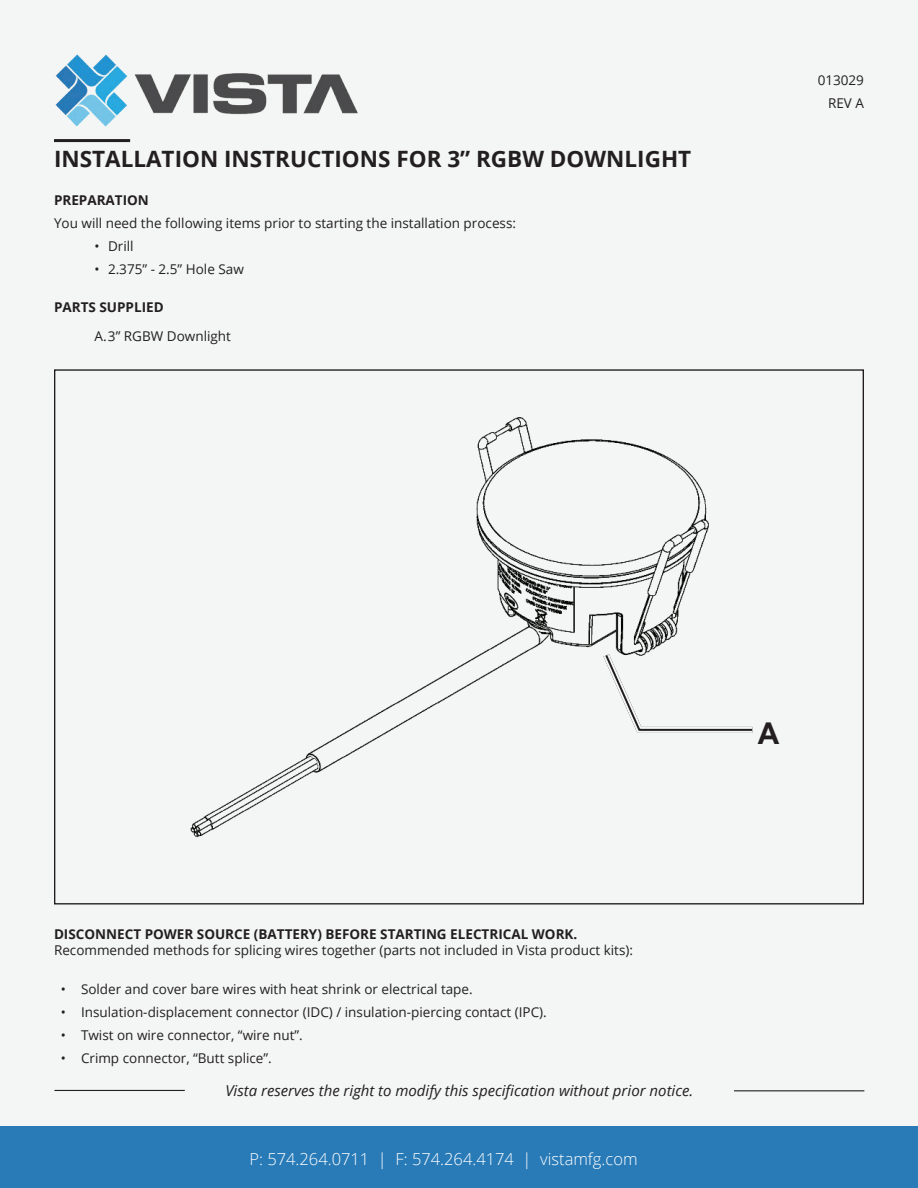
<style>
.page{position:relative;width:918px;height:1188px;background:#fff}
.page>*{position:absolute;margin:0;border:0;box-sizing:border-box;transform-origin:0 0}
.t1{font:700 30px "Arial";color:#231f20}
.t2{font:700 22.5px "Open Sans";color:#231f20}
.t3{font:300 16.5px "Open Sans";color:#fff}
.t4{font:italic 15px "Open Sans";color:#231f20}
.t5{font:13.5px/23px "Open Sans";color:#231f20;text-align:right}
.t6{font:700 13.5px "Open Sans";color:#231f20}
</style>
<div class="page">
<div style="left:0;top:0;width:918px;height:1126px;background:#f3f6f4"></div>
<div style="left:0;top:1126px;width:918px;height:62px;background:#297bb8"></div>
<hr style="left:54px;top:1090px;width:131px;height:1px;background:#231f20">
<hr style="left:734px;top:1090px;width:130px;height:1px;background:#231f20">
<hr style="left:54px;top:139px;width:76px;height:3px;background:#231f20">
<img style="left:190px;top:417px;width:519px;height:421px">
<img style="left:55px;top:54px;width:303px;height:73px">
<svg style="left:598px;top:647px;width:155px;height:89px"></svg>
<h2 class="t2" style="left:54px;top:150px;width:639px">INSTALLATION INSTRUCTIONS FOR 3” RGBW DOWNLIGHT</h2>
<p class="t6" style="left:54px;top:195px;width:96px">PREPARATION</p>
<p class="t5" style="left:54px;top:213px;width:464px">You will need the following items prior to starting the installation process:</p>
<p class="t5" style="left:94px;top:236px;width:41px">• Drill</p>
<p class="t5" style="left:94px;top:259px;width:151px">• 2.375” - 2.5” Hole Saw</p>
<p class="t6" style="left:54px;top:302px;width:111px">PARTS SUPPLIED</p>
<p class="t5" style="left:94px;top:326px;width:138px">A. 3” RGBW Downlight</p>
<p class="t5" style="left:818px;top:70px;width:48px">013029<br>REV A</p>
<h1 class="t1" style="left:758px;top:716px;width:23px">A</h1>
<p class="t6" style="left:54px;top:929px;width:525px">DISCONNECT POWER SOURCE (BATTERY) BEFORE STARTING ELECTRICAL WORK.</p>
<p class="t5" style="left:54px;top:940px;width:581px">Recommended methods for splicing wires together (parts not included in Vista product kits):</p>
<p class="t5" style="left:61px;top:979px;width:414px">• Solder and cover bare wires with heat shrink or electrical tape.</p>
<p class="t5" style="left:61px;top:1002px;width:488px">• Insulation-displacement connector (IDC) / insulation-piercing contact (IPC).</p>
<p class="t5" style="left:61px;top:1025px;width:244px">• Twist on wire connector, “wire nut”.</p>
<p class="t5" style="left:61px;top:1048px;width:213px">• Crimp connector, “Butt splice”.</p>
<p class="t4" style="left:225px;top:1080px;width:469px">Vista reserves the right to modify this specification without prior notice.</p>
<p class="t3" style="left:249px;top:1152px;width:390px">P: 574.264.0711 | F: 574.264.4174 | vistamfg.com</p>
</div>
